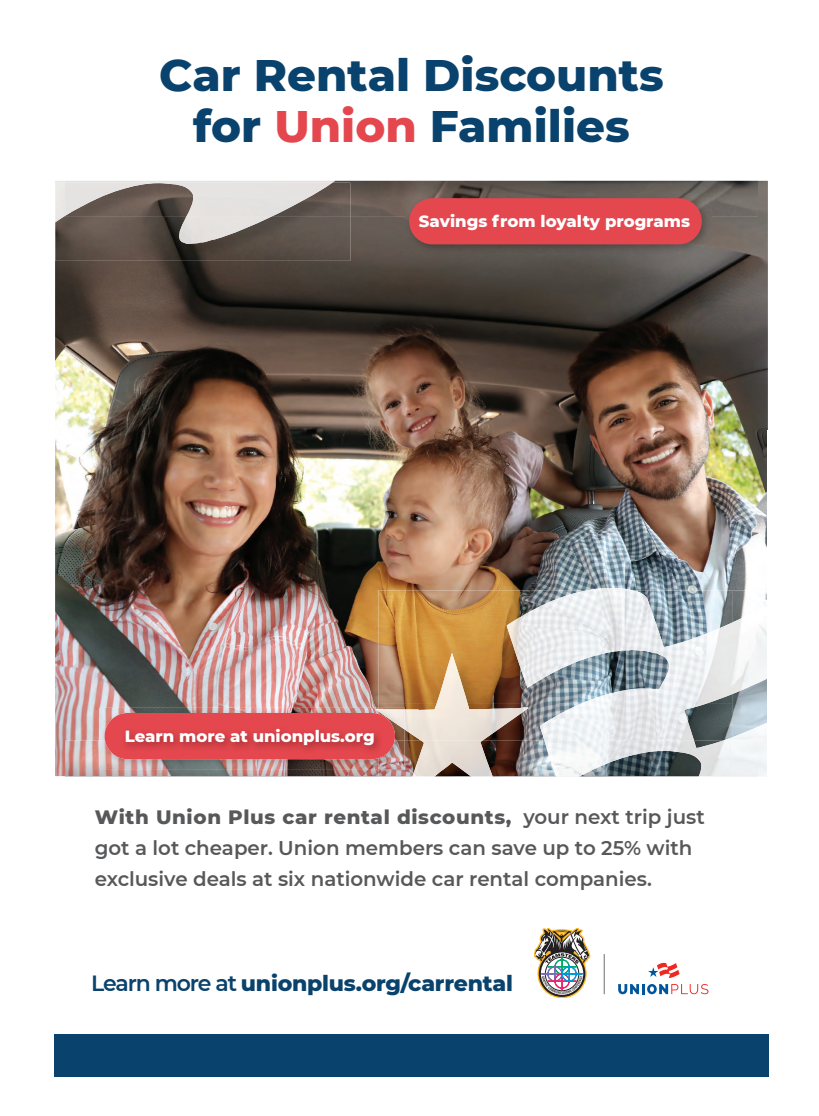
<style>
.page{position:relative;width:819px;height:1116px;background:#fff}
.page>*{position:absolute;margin:0;border:0;box-sizing:border-box;transform-origin:0 0}
.t1{font:800 45.1px/50.6px "Montserrat";color:#09426c;text-align:center}
.t2{font:800 22px "Montserrat";letter-spacing:-.01em;color:#09426c}
.t3{font:600 19.8px/30.8px "Montserrat";color:#57585a}
.t4{font:800 16.5px "Montserrat";color:#fff}
.s1{color:#e4474e}
.s2{font-weight:800}
.s3{font-weight:600}
</style>
<div class="page">
<svg style="left:534px;top:928px;width:56px;height:70px"></svg>
<svg style="left:618px;top:984px;width:90px;height:10px"></svg>
<svg style="left:648px;top:963px;width:32px;height:15px"></svg>
<hr style="left:604px;top:954px;width:1px;height:40px;background:#6c6d70">
<img style="left:55px;top:181px;width:713px;height:595px">
<img style="left:335px;top:181px;width:423px;height:36px">
<div style="left:54px;top:1034px;width:714px;height:43px;background:#09426c"></div>
<img style="left:65px;top:741px;width:479px;height:36px">
<img style="left:378px;top:590px;width:129px;height:118px">
<img style="left:656px;top:590px;width:76px;height:15px">
<img style="left:732px;top:590px;width:36px;height:15px">
<img style="left:529px;top:702px;width:11px;height:39px">
<img style="left:378px;top:776px;width:178px;height:1px">
<img style="left:587px;top:588px;width:46px;height:2px">
<img style="left:507px;top:590px;width:149px;height:112px">
<img style="left:656px;top:605px;width:112px;height:171px">
<img style="left:540px;top:702px;width:116px;height:39px">
<img style="left:563px;top:776px;width:195px;height:1px">
<img style="left:544px;top:741px;width:214px;height:35px">
<img style="left:404px;top:653px;width:125px;height:88px">
<img style="left:412px;top:741px;width:81px;height:36px">
<img style="left:100px;top:708px;width:304px;height:61px">
<img style="left:378px;top:709px;width:26px;height:20px">
<svg style="left:105px;top:713px;width:290px;height:46px;background:#dc444b"></svg>
<img style="left:55px;top:217px;width:295px;height:44px">
<img style="left:335px;top:183px;width:15px;height:34px">
<svg style="left:271px;top:183px;width:64px;height:40px"></svg>
<img style="left:55px;top:181px;width:10px;height:2px">
<img style="left:65px;top:181px;width:270px;height:2px">
<img style="left:55px;top:183px;width:216px;height:61px">
<img style="left:65px;top:183px;width:267px;height:34px">
<img style="left:404px;top:193px;width:307px;height:61px">
<div style="left:409px;top:198px;width:293px;height:46px;background:#e4474e;border-radius:23px"></div>
<h1 class="t1" style="left:159px;top:47px;width:506px">Car Rental Discounts for <span class="s1">Union</span> Families</h1>
<p class="t4" style="left:419px;top:209px;width:273px">Savings from loyalty programs</p>
<p class="t4" style="left:125px;top:724px;width:251px">Learn more at unionplus.org</p>
<p class="t3" style="left:95px;top:801px;width:612px"><span class="s2">With Union Plus car rental discounts,</span> your next trip just got a lot cheaper. Union members can save up to 25% with exclusive deals at six nationwide car rental companies.</p>
<p class="t2" style="left:91px;top:967px;width:423px"><span class="s3">Learn more at</span> unionplus.org/carrental</p>
</div>
